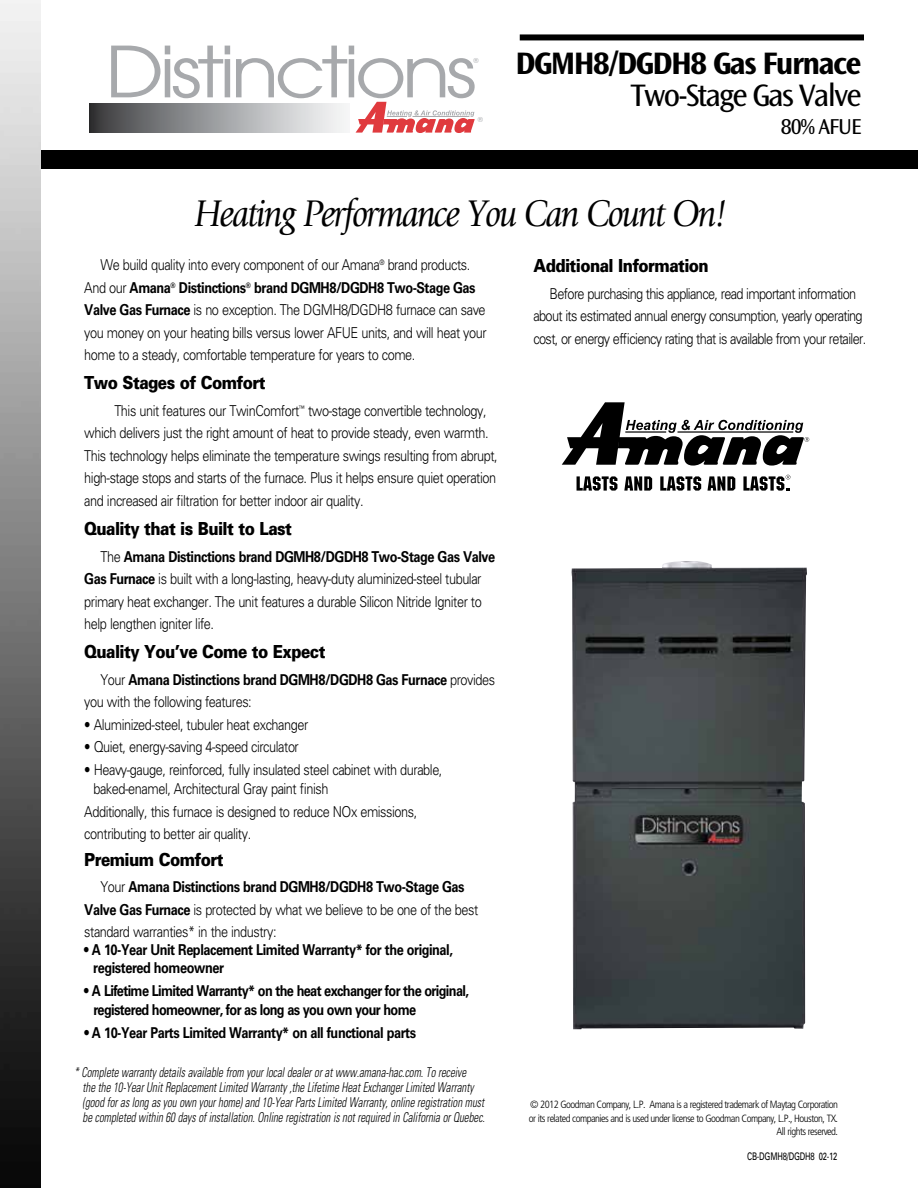
<style>
.page{position:relative;width:918px;height:1188px;background:#fff}
.page>*{position:absolute;margin:0;border:0;box-sizing:border-box;transform-origin:0 0}
.t1{font:italic 38.7px "Giovanni";letter-spacing:-.05em;color:#000;scale:.9 1}
.t2{font:700 32.4px "Ocean Sans Std";letter-spacing:-.05em;color:#000}
.t3{font:32.4px "Ocean Sans Std";letter-spacing:-.055em;color:#000}
.t4{font:22.5px "Ocean Sans Std";letter-spacing:-.05em;color:#000}
.t5{font:900 18px "Univers";letter-spacing:-.035em;color:#000;scale:.85 1}
.t6{font:300 15px/22.5px "Univers";letter-spacing:-.035em;color:#000;scale:.85 1}
.t7{font:700 15px/22.5px "Univers";letter-spacing:-.035em;color:#000;scale:.85 1}
.t8{font:italic 300 condensed 13.5px/15px "Univers";color:#000;scale:.8 1}
.t9{font:300 condensed 10.5px/13.5px "Frutiger";letter-spacing:-.05em;color:#000;text-align:right}
.t10{font:10.5px "Univers";letter-spacing:-.025em;color:#000;scale:.73 1}
.t11{font:7.05px "Helvetica";color:#a7a9ac}
.s1{font-weight:700}
.s2{font-weight:300}
</style>
<div class="page">
<div style="left:0;top:150px;width:918px;height:19px;background:#000"></div>
<img style="left:572px;top:561px;width:235px;height:468px">
<img style="left:0;top:0;width:40px;height:1188px">
<svg style="left:562px;top:402px;width:247px;height:64px"></svg>
<svg style="left:577px;top:476px;width:40px;height:15px"></svg>
<svg style="left:624px;top:476px;width:28px;height:15px"></svg>
<svg style="left:660px;top:476px;width:41px;height:15px"></svg>
<svg style="left:707px;top:476px;width:28px;height:15px"></svg>
<svg style="left:743px;top:475px;width:47px;height:16px"></svg>
<div style="left:520px;top:34px;width:344px;height:6px;background:#000"></div>
<svg style="left:111px;top:46px;width:119px;height:52px"></svg>
<svg style="left:90px;top:103px;width:146px;height:29px;background:#737577"></svg>
<svg style="left:236px;top:46px;width:239px;height:87px"></svg>
<p class="t11" style="left:473px;top:55px;width:7px">®</p>
<p class="t11" style="left:478px;top:114px;width:7px">®</p>
<h2 class="t2" style="left:515px;top:45px;width:348px">DGMH8/DGDH8 Gas Furnace</h2>
<h2 class="t3" style="left:630px;top:77px;width:232px">Two-Stage Gas Valve</h2>
<h3 class="t4" style="left:781px;top:114px;width:82px">80% AFUE</h3>
<h1 class="t1" style="left:195px;top:192px;width:593px">Heating Performance You Can Count On!</h1>
<p class="t6" style="left:84px;top:253px;width:475px;text-indent:16px">We build quality into every component of our Amana<sup>®</sup> brand products.<br>And our <span class="s1">Amana</span><sup>®</sup> <span class="s1">Distinctions</span><sup>®</sup> <span class="s1">brand DGMH8/DGDH8 Two-Stage Gas Valve Gas Furnace</span> is no exception. The DGMH8/DGDH8 furnace can save you money on your heating bills versus lower AFUE units, and will heat your home to a steady, comfortable temperature for years to come.</p>
<p class="t5" style="left:84px;top:372px;width:215px">Two Stages of Comfort</p>
<p class="t6" style="left:84px;top:399px;width:488px;text-indent:30px">This unit features our TwinComfort<sup>™</sup> two-stage convertible technology, which delivers just the right amount of heat to provide steady, even warmth.<br>This technology helps eliminate the temperature swings resulting from abrupt, high-stage stops and starts of the furnace. Plus it helps ensure quiet operation and increased air filtration for better indoor air quality.</p>
<p class="t5" style="left:84px;top:517px;width:246px">Quality that is Built to Last</p>
<p class="t6" style="left:84px;top:545px;width:485px;text-indent:16px">The <span class="s1">Amana Distinctions brand DGMH8/DGDH8 Two-Stage Gas Valve Gas Furnace</span> is built with a long-lasting, heavy-duty aluminized-steel tubular primary heat exchanger. The unit features a durable Silicon Nitride Igniter to help lengthen igniter life.</p>
<p class="t5" style="left:84px;top:641px;width:285px">Quality You’ve Come to Expect</p>
<p class="t7" style="left:84px;top:668px;width:485px;text-indent:16px"><span class="s2">Your</span> Amana Distinctions brand DGMH8/DGDH8 Gas Furnace <span class="s2">provides you with the following features:</span></p>
<p class="t6" style="left:84px;top:713px;width:265px">• Aluminized-steel, tubuler heat exchanger</p>
<p class="t6" style="left:84px;top:735px;width:254px">• Quiet, energy-saving 4-speed circulator</p>
<p class="t6" style="left:93px;top:759px;width:412px;line-height:19.5px;text-indent:-9px">• Heavy-gauge, reinforced, fully insulated steel cabinet with durable, baked-enamel, Architectural Gray paint finish</p>
<p class="t6" style="left:84px;top:800px;width:393px">Additionally, this furnace is designed to reduce NOx emissions, contributing to better air quality.</p>
<p class="t5" style="left:84px;top:848px;width:165px">Premium Comfort</p>
<p class="t6" style="left:84px;top:875px;width:465px;text-indent:16px">Your <span class="s1">Amana Distinctions brand DGMH8/DGDH8 Two-Stage Gas<br>Valve Gas Furnace</span> is protected by what we believe to be one of the best standard warranties* in the industry:</p>
<p class="t7" style="left:93px;top:941px;width:425px;line-height:18px;text-indent:-9px">• A 10-Year Unit Replacement Limited Warranty* for the original, registered homeowner</p>
<p class="t7" style="left:93px;top:981px;width:443px;line-height:19.5px;text-indent:-9px">• A Lifetime Limited Warranty* on the heat exchanger for the original, registered homeowner, for as long as you own your home</p>
<p class="t7" style="left:84px;top:1021px;width:392px">• A 10-Year Parts Limited Warranty* on all functional parts</p>
<p class="t8" style="left:83px;top:1065px;width:504px;text-indent:-9px">* Complete warranty details available from your local dealer or at www.amana-hac.com. To receive<br>the the 10-Year Unit Replacement Limited Warranty ,the Lifetime Heat Exchanger Limited Warranty (good for as long as you own your home) and 10-Year Parts Limited Warranty, online registration must be completed within 60 days of installation. Online registration is not required in California or Quebec.</p>
<p class="t5" style="left:533px;top:255px;width:208px">Additional Information</p>
<p class="t6" style="left:533px;top:282px;width:393px;text-align:center">Before purchasing this appliance, read important information about its estimated annual energy consumption, yearly operating cost, or energy efficiency rating that is available from your retailer.</p>
<p class="t9" style="left:529px;top:1098px;width:311px">© 2012 Goodman Company, L.P. Amana is a registered trademark of Maytag Corporation or its related companies and is used under license to Goodman Company, L.P., Houston, TX.<br>All rights reserved.</p>
<p class="t10" style="left:747px;top:1150px;width:125px">CB-DGMH8/DGDH8 02-12</p>
</div>
